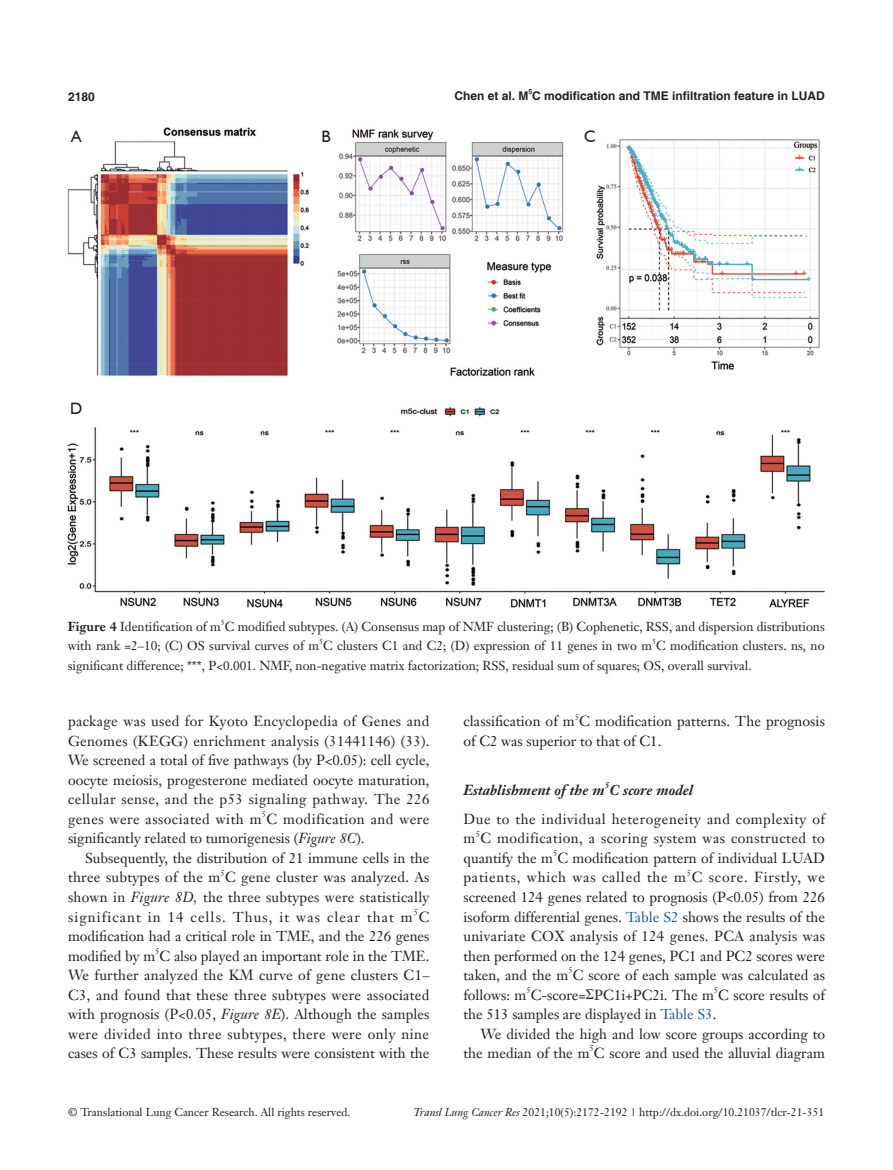
<style>
.page{position:relative;width:893px;height:1170px;background:#fff}
.page>*{position:absolute;margin:0;border:0;box-sizing:border-box;transform-origin:0 0}
.t1{font:16.5px "Humanist 521 BT";color:#231f20}
.t2{font:14.25px/19.5px "Janson Text LT";color:#231f20;text-align:justify}
.t3{font:14.25px/19.5px "Janson Text LT";letter-spacing:.02em;color:#231f20}
.t4{font:14.25px/19.5px "Janson Text LT";letter-spacing:.035em;color:#231f20}
.t5{font:14.25px "Janson Text LT";letter-spacing:.055em;color:#231f20}
.t6{font:italic 700 14.25px "Janson Text LT";color:#231f20}
.t7{font:12.75px "Janson Text LT";color:#231f20}
.t8{font:700 12px "Helvetica";color:#231f20}
.t9{font:11.25px "Janson Text LT";color:#231f20}
.t10{font:8.25px "Janson Text LT";color:#231f20}
.t11{font:italic 700 8.25px "Janson Text LT";color:#231f20}
.t12{font:7.5px "Janson Text LT";color:#231f20}
.t13{font:700 7.05px "Helvetica";color:#231f20}
.s1{font-weight:700}
.s2{font-style:italic}
.s3{color:#175d9e}
.s4{font-family:"Times New Roman"}
</style>
<div class="page">
<img style="left:68px;top:128px;width:757px;height:479px">
<div style="left:68px;top:128px;width:17px;height:17px;background:#fff"></div>
<div style="left:318px;top:128px;width:17px;height:17px;background:#fff"></div>
<div style="left:581px;top:128px;width:17px;height:17px;background:#fff"></div>
<div style="left:68px;top:400px;width:17px;height:17px;background:#fff"></div>
<p class="t13" style="left:528px;top:87px;width:5px">5</p>
<p class="t8" style="left:68px;top:89px;width:28px">2180</p>
<p class="t8" style="left:454px;top:88px;width:372px">Chen et al. M C modification and TME infiltration feature in LUAD</p>
<p class="t1" style="left:71px;top:126px;width:12px">A</p>
<p class="t1" style="left:322px;top:126px;width:11px">B</p>
<p class="t1" style="left:584px;top:126px;width:13px">C</p>
<p class="t1" style="left:70px;top:398px;width:14px">D</p>
<p class="t12" style="left:221px;top:617px;width:5px">5</p>
<p class="t7" style="left:68px;top:637px;width:758px">with rank =2–10; (C) OS survival curves of m C clusters C1 and C2; (D) expression of 11 genes in two m C modification clusters. ns, no</p>
<p class="t7" style="left:68px;top:618px;width:758px"><span class="s1">Figure 4</span> Identification of m C modified subtypes. (A) Consensus map of NMF clustering; (B) Cophenetic, RSS, and dispersion distributions</p>
<p class="t12" style="left:319px;top:636px;width:5px">5</p>
<p class="t12" style="left:652px;top:636px;width:5px">5</p>
<p class="t7" style="left:68px;top:657px;width:685px">significant difference; ***, P&lt;0.001. NMF, non-negative matrix factorization; RSS, residual sum of squares; OS, overall survival.</p>
<p class="t2" style="left:68px;top:711px;width:363px">package was used for Kyoto Encyclopedia of Genes and Genomes (KEGG) enrichment analysis (31441146) (33).<br>We screened a total of five pathways (by P&lt;0.05): cell cycle, oocyte meiosis, progesterone mediated oocyte maturation, cellular sense, and the p53 signaling pathway. The 226 genes were associated with m C modification and were</p>
<p class="t10" style="left:262px;top:808px;width:6px">5</p>
<p class="t2" style="left:68px;top:828px;width:298px">significantly related to tumorigenesis (<span class="s2">Figure 8C</span>).</p>
<p class="t2" style="left:68px;top:848px;width:363px;text-align:right">Subsequently, the distribution of 21 immune cells in the three subtypes of the m C gene cluster was analyzed. As</p>
<p class="t10" style="left:221px;top:867px;width:6px">5</p>
<p class="t3" style="left:68px;top:887px;width:363px">shown in <span class="s2">Figure 8D,</span> the three subtypes were statistically significant in 14 cells. Thus, it was clear that m C</p>
<p class="t10" style="left:414px;top:906px;width:6px">5</p>
<p class="t2" style="left:68px;top:926px;width:363px">modification had a critical role in TME, and the 226 genes modified by m C also played an important role in the TME.</p>
<p class="t10" style="left:155px;top:945px;width:6px">5</p>
<p class="t2" style="left:68px;top:965px;width:363px">We further analyzed the KM curve of gene clusters C1– C3, and found that these three subtypes were associated with prognosis (P&lt;0.05, <span class="s2">Figure 8E</span>). Although the samples were divided into three subtypes, there were only nine cases of C3 samples. These results were consistent with the</p>
<p class="t10" style="left:575px;top:711px;width:6px">5</p>
<p class="t2" style="left:463px;top:731px;width:199px">of C2 was superior to that of C1.</p>
<p class="t6" style="left:463px;top:780px;width:231px">Establishment of the m C score model</p>
<p class="t2" style="left:463px;top:711px;width:363px">classification of m C modification patterns. The prognosis</p>
<p class="t11" style="left:605px;top:779px;width:6px">5</p>
<p class="t4" style="left:463px;top:809px;width:363px">Due to the individual heterogeneity and complexity of m C modification, a scoring system was constructed to</p>
<p class="t10" style="left:476px;top:828px;width:6px">5</p>
<p class="t2" style="left:463px;top:848px;width:363px">quantify the m C modification pattern of individual LUAD</p>
<p class="t10" style="left:553px;top:847px;width:6px">5</p>
<p class="t5" style="left:463px;top:868px;width:363px">patients, which was called the m C score. Firstly, we</p>
<p class="t10" style="left:687px;top:867px;width:6px">5</p>
<p class="t2" style="left:463px;top:887px;width:363px">screened 124 genes related to prognosis (P&lt;0.05) from 226 isoform differential genes. <span class="s3">Table S2</span> shows the results of the univariate COX analysis of 124 genes. PCA analysis was then performed on the 124 genes, PC1 and PC2 scores were taken, and the m C score of each sample was calculated as</p>
<p class="t10" style="left:568px;top:964px;width:6px">5</p>
<p class="t2" style="left:463px;top:984px;width:363px">follows: m C-score=<span class="s4">Σ</span>PC1i+PC2i. The m C score results of</p>
<p class="t10" style="left:526px;top:984px;width:6px">5</p>
<p class="t10" style="left:714px;top:984px;width:6px">5</p>
<p class="t2" style="left:463px;top:1004px;width:254px">the 513 samples are displayed in <span class="s3">Table S3</span>.</p>
<p class="t2" style="left:463px;top:1023px;width:363px;text-align:right">We divided the high and low score groups according to the median of the m C score and used the alluvial diagram</p>
<p class="t10" style="left:589px;top:1042px;width:6px">5</p>
<p class="t9" style="left:68px;top:1104px;width:284px">© Translational Lung Cancer Research. All rights reserved.</p>
<p class="t9" style="left:414px;top:1104px;width:412px"><span class="s2">Transl Lung Cancer Res</span> 2021;10(5):2172-2192 | http://dx.doi.org/10.21037/tlcr-21-351</p>
</div>
